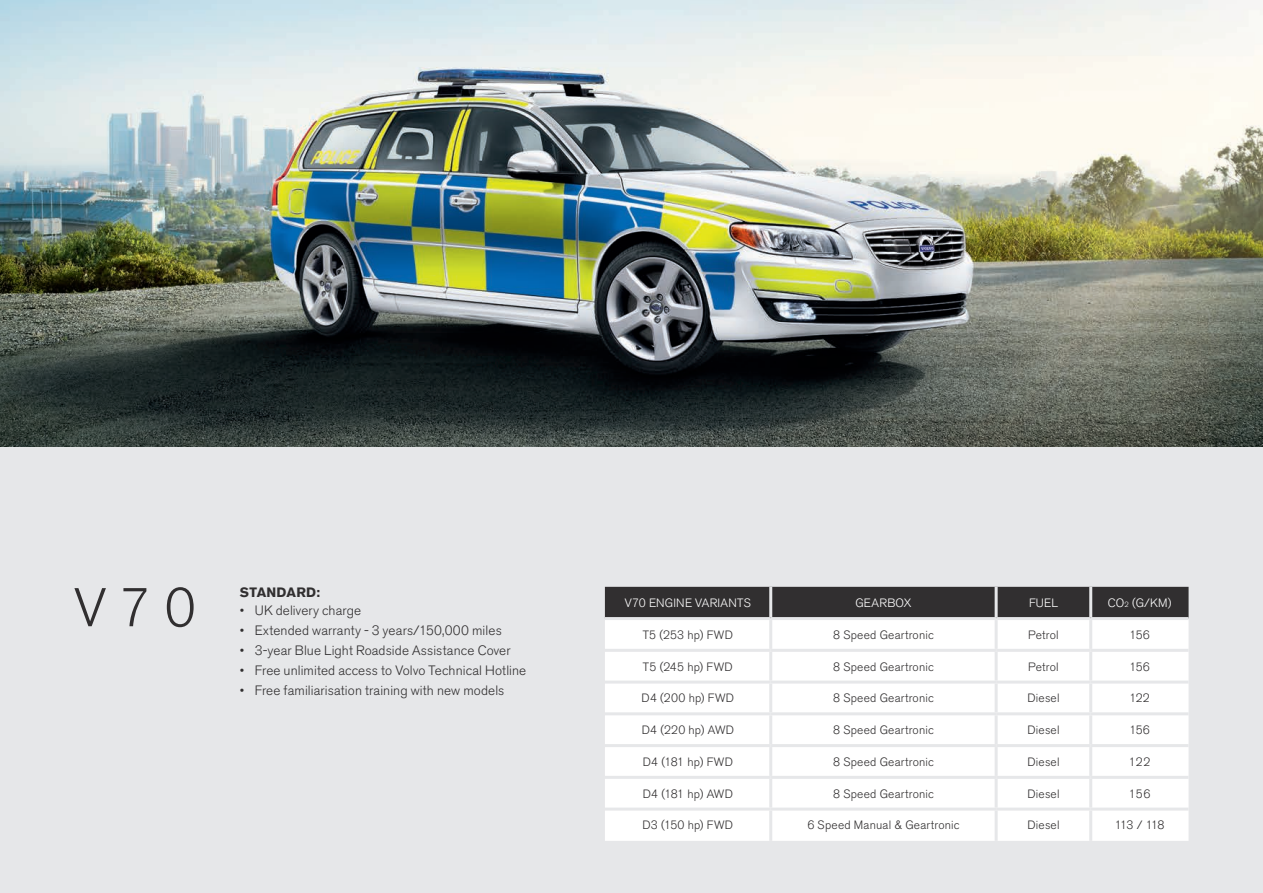
<style>
.page{position:relative;width:1263px;height:893px;background:#e6e7e9}
.page>*{position:absolute;margin:0;border:0;box-sizing:border-box;transform-origin:0 0}
.t1{font:300 54px "Volvo Sans Pro";color:#312f30}
.t2{font:300 13.5px "Volvo Sans Pro";letter-spacing:.01em;color:#312f30}
.t3{font:700 13.5px "Volvo Sans Pro";letter-spacing:.02em;color:#312f30}
.t4{font:300 12px "Volvo Sans Pro";letter-spacing:.015em;color:#312f30}
.t5{font:300 12px "Volvo Sans Pro";letter-spacing:.02em;color:#fff}
.t6{font:300 12px "Volvo Sans Pro";letter-spacing:-.005em;color:#312f30}
.s1{font-size:7.5px}
</style>
<div class="page">
<img style="left:0;top:0;width:1263px;height:446px">
<div style="left:605px;top:587px;width:583px;height:30px;background:#312f30"></div>
<div style="left:605px;top:620px;width:583px;height:221px;background:#fff"></div>
<hr style="left:769px;top:587px;width:3px;height:30px;background:#e6e7e9">
<hr style="left:995px;top:587px;width:3px;height:30px;background:#e6e7e9">
<hr style="left:1089px;top:587px;width:3px;height:30px;background:#e6e7e9">
<hr style="left:769px;top:620px;width:3px;height:29px;background:#e6e7e9">
<hr style="left:995px;top:620px;width:3px;height:29px;background:#e6e7e9">
<hr style="left:1089px;top:620px;width:3px;height:29px;background:#e6e7e9">
<hr style="left:605px;top:649px;width:166px;height:3px;background:#e6e7e9">
<hr style="left:771px;top:649px;width:225px;height:3px;background:#e6e7e9">
<hr style="left:769px;top:652px;width:3px;height:29px;background:#e6e7e9">
<hr style="left:996px;top:649px;width:95px;height:3px;background:#e6e7e9">
<hr style="left:995px;top:652px;width:3px;height:29px;background:#e6e7e9">
<hr style="left:1091px;top:649px;width:97px;height:3px;background:#e6e7e9">
<hr style="left:1089px;top:652px;width:3px;height:29px;background:#e6e7e9">
<hr style="left:605px;top:681px;width:166px;height:3px;background:#e6e7e9">
<hr style="left:771px;top:681px;width:225px;height:3px;background:#e6e7e9">
<hr style="left:769px;top:684px;width:3px;height:28px;background:#e6e7e9">
<hr style="left:996px;top:681px;width:95px;height:3px;background:#e6e7e9">
<hr style="left:995px;top:684px;width:3px;height:28px;background:#e6e7e9">
<hr style="left:1091px;top:681px;width:97px;height:3px;background:#e6e7e9">
<hr style="left:1089px;top:684px;width:3px;height:28px;background:#e6e7e9">
<hr style="left:605px;top:712px;width:166px;height:3px;background:#e6e7e9">
<hr style="left:771px;top:712px;width:225px;height:3px;background:#e6e7e9">
<hr style="left:996px;top:712px;width:95px;height:3px;background:#e6e7e9">
<hr style="left:1091px;top:712px;width:97px;height:3px;background:#e6e7e9">
<hr style="left:769px;top:715px;width:3px;height:29px;background:#e6e7e9">
<hr style="left:995px;top:715px;width:3px;height:29px;background:#e6e7e9">
<hr style="left:1089px;top:715px;width:3px;height:29px;background:#e6e7e9">
<hr style="left:605px;top:744px;width:166px;height:3px;background:#e6e7e9">
<hr style="left:771px;top:744px;width:225px;height:3px;background:#e6e7e9">
<hr style="left:769px;top:747px;width:3px;height:29px;background:#e6e7e9">
<hr style="left:996px;top:744px;width:95px;height:3px;background:#e6e7e9">
<hr style="left:995px;top:747px;width:3px;height:29px;background:#e6e7e9">
<hr style="left:1091px;top:744px;width:97px;height:3px;background:#e6e7e9">
<hr style="left:1089px;top:747px;width:3px;height:29px;background:#e6e7e9">
<hr style="left:605px;top:776px;width:166px;height:3px;background:#e6e7e9">
<hr style="left:771px;top:776px;width:225px;height:3px;background:#e6e7e9">
<hr style="left:769px;top:779px;width:3px;height:29px;background:#e6e7e9">
<hr style="left:996px;top:776px;width:95px;height:3px;background:#e6e7e9">
<hr style="left:995px;top:779px;width:3px;height:29px;background:#e6e7e9">
<hr style="left:1091px;top:776px;width:97px;height:3px;background:#e6e7e9">
<hr style="left:1089px;top:779px;width:3px;height:29px;background:#e6e7e9">
<hr style="left:605px;top:808px;width:166px;height:3px;background:#e6e7e9">
<hr style="left:771px;top:808px;width:225px;height:3px;background:#e6e7e9">
<hr style="left:769px;top:811px;width:3px;height:30px;background:#e6e7e9">
<hr style="left:996px;top:808px;width:95px;height:3px;background:#e6e7e9">
<hr style="left:995px;top:811px;width:3px;height:30px;background:#e6e7e9">
<hr style="left:1091px;top:808px;width:97px;height:3px;background:#e6e7e9">
<hr style="left:1089px;top:811px;width:3px;height:30px;background:#e6e7e9">
<p class="t3" style="left:240px;top:584px;width:82px">STANDARD:</p>
<p class="t2" style="left:240px;top:602px;width:123px">• UK delivery charge</p>
<p class="t2" style="left:240px;top:622px;width:263px">• Extended warranty - 3 years/150,000 miles</p>
<p class="t2" style="left:240px;top:642px;width:272px">• 3-year Blue Light Roadside Assistance Cover</p>
<p class="t2" style="left:240px;top:663px;width:288px">• Free unlimited access to Volvo Technical Hotline</p>
<p class="t2" style="left:240px;top:683px;width:266px">• Free familiarisation training with new models</p>
<h1 class="t1" style="left:74px;top:576px;width:123px">V70</h1>
<p class="t5" style="left:625px;top:596px;width:128px">V70 ENGINE VARIANTS</p>
<p class="t5" style="left:855px;top:596px;width:57px">GEARBOX</p>
<p class="t5" style="left:1029px;top:596px;width:30px">FUEL</p>
<p class="t5" style="left:1108px;top:596px;width:65px">CO<span class="s1">2</span> (G/KM)</p>
<p class="t4" style="left:643px;top:628px;width:92px">T5 (253 hp) FWD</p>
<p class="t4" style="left:833px;top:628px;width:102px">8 Speed Geartronic</p>
<p class="t4" style="left:1028px;top:628px;width:32px">Petrol</p>
<p class="t4" style="left:1129px;top:628px;width:22px">156</p>
<p class="t4" style="left:643px;top:659px;width:91px">T5 (245 hp) FWD</p>
<p class="t4" style="left:833px;top:659px;width:102px">8 Speed Geartronic</p>
<p class="t4" style="left:1028px;top:659px;width:32px">Petrol</p>
<p class="t4" style="left:1129px;top:659px;width:22px">156</p>
<p class="t4" style="left:642px;top:691px;width:94px">D4 (200 hp) FWD</p>
<p class="t4" style="left:833px;top:691px;width:102px">8 Speed Geartronic</p>
<p class="t4" style="left:1027px;top:691px;width:34px">Diesel</p>
<p class="t4" style="left:1129px;top:691px;width:22px">122</p>
<p class="t4" style="left:642px;top:723px;width:94px">D4 (220 hp) AWD</p>
<p class="t4" style="left:833px;top:723px;width:102px">8 Speed Geartronic</p>
<p class="t4" style="left:1027px;top:723px;width:34px">Diesel</p>
<p class="t4" style="left:1129px;top:723px;width:22px">156</p>
<p class="t4" style="left:643px;top:755px;width:92px">D4 (181 hp) FWD</p>
<p class="t4" style="left:833px;top:755px;width:102px">8 Speed Geartronic</p>
<p class="t4" style="left:1027px;top:755px;width:34px">Diesel</p>
<p class="t4" style="left:1129px;top:755px;width:23px">122</p>
<p class="t6" style="left:643px;top:786px;width:92px">D4 (181 hp) AWD</p>
<p class="t4" style="left:833px;top:786px;width:102px">8 Speed Geartronic</p>
<p class="t4" style="left:1027px;top:786px;width:34px">Diesel</p>
<p class="t4" style="left:1129px;top:786px;width:23px">156</p>
<p class="t4" style="left:642px;top:818px;width:92px">D3 (150 hp) FWD</p>
<p class="t4" style="left:807px;top:818px;width:154px">6 Speed Manual &amp; Geartronic</p>
<p class="t4" style="left:1027px;top:818px;width:34px">Diesel</p>
<p class="t4" style="left:1115px;top:818px;width:51px">113 / 118</p>
</div>
